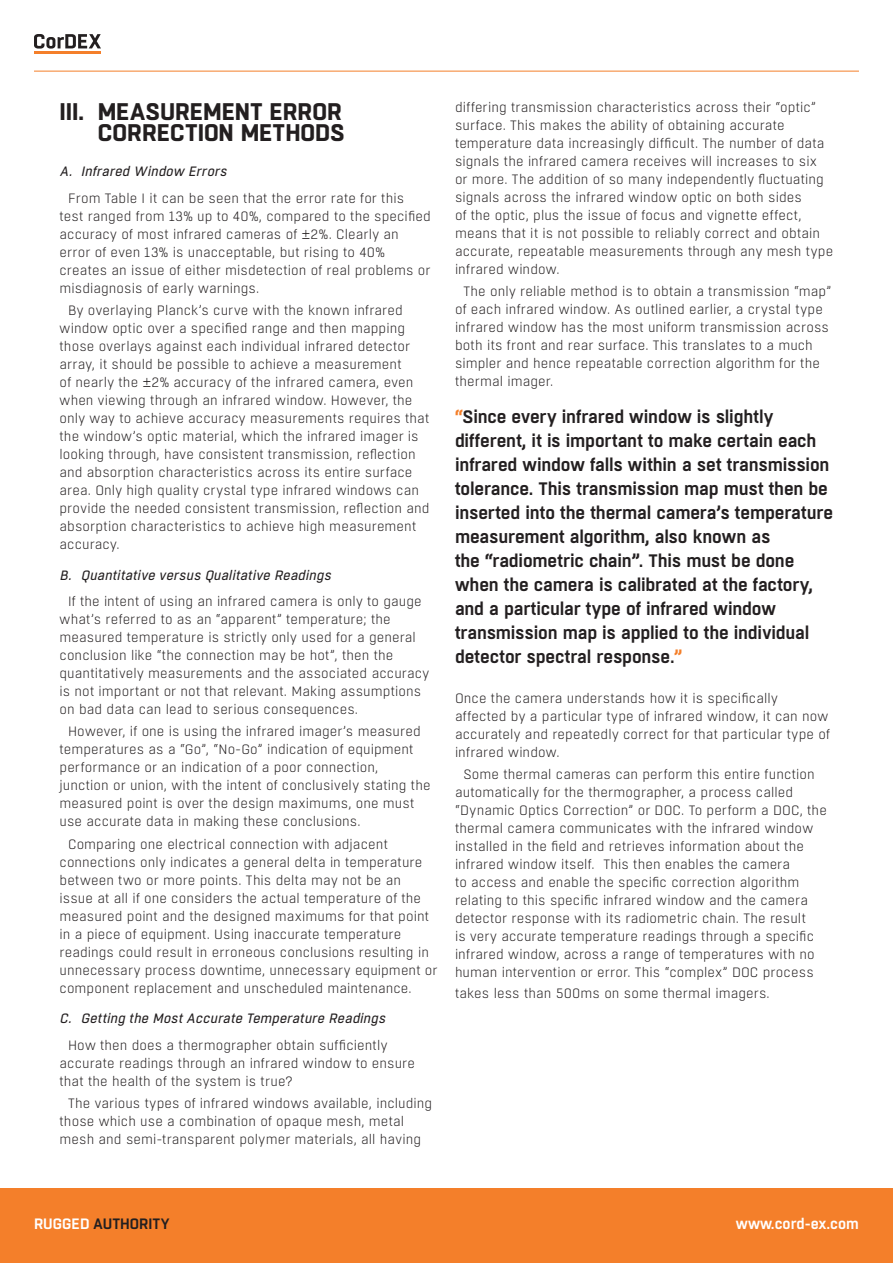
<style>
.page{position:relative;width:893px;height:1263px;background:#fff}
.page>*{position:absolute;margin:0;border:0;box-sizing:border-box;transform-origin:0 0}
.t1{font:700 24px/21px "Boxed";letter-spacing:-.005em;color:#231f20;text-align:right}
.Body{font:600 18px/24px "Boxed";letter-spacing:-.01em;color:#231f20}
.t2{font:600 15px "Boxed";color:#231f20}
.t3{font:600 15px "Boxed";color:#fff}
.Body-2{font:300 13.5px/18px "Boxed";letter-spacing:.005em;color:#231f20}
.Italic_Titles{font:italic 13.5px "Boxed";color:#231f20}
.s1{font-family:"Abadi";font-stretch:condensed}
.s2{color:#f47f2a}
.s3{color:#fff}
</style>
<div class="page">
<svg style="left:34px;top:34px;width:67px;height:15px"></svg>
<hr style="left:34px;top:51px;width:67px;height:3px;background:#f47f2a">
<hr style="left:34px;top:71px;width:825px;height:1px;background:#f47f2a">
<div style="left:0;top:1189px;width:893px;height:74px;background:#f47f2a"></div>
<p class="t1" style="left:60px;top:102px;width:287px">III. MEASUREMENT ERROR<br>CORRECTION METHODS</p>
<p class="Italic_Titles" style="left:60px;top:163px;width:172px">A. Infrared Window Errors</p>
<p class="Body-2" style="left:60px;top:189px;width:373px;text-indent:9px">From Table I it can be seen that the error rate for this test ranged from 13% up to 40%, compared to the specified accuracy of most infrared cameras of <span class="s1">±</span>2%. Clearly an error of even 13% is unacceptable, but rising to 40% creates an issue of either misdetection of real problems or misdiagnosis of early warnings.</p>
<p class="Body-2" style="left:60px;top:301px;width:371px;text-indent:9px">By overlaying Planck’s curve with the known infrared window optic over a specified range and then mapping those overlays against each individual infrared detector array, it should be possible to achieve a measurement<br>of nearly the <span class="s1">±</span>2% accuracy of the infrared camera, even when viewing through an infrared window. However, the only way to achieve accuracy measurements requires that the window’s optic material, which the infrared imager is looking through, have consistent transmission, reflection and absorption characteristics across its entire surface area. Only high quality crystal type infrared windows can provide the needed consistent transmission, reflection and absorption characteristics to achieve high measurement accuracy.</p>
<p class="Italic_Titles" style="left:60px;top:566px;width:277px">B. Quantitative versus Qualitative Readings</p>
<p class="Body-2" style="left:60px;top:593px;width:371px;text-indent:9px">If the intent of using an infrared camera is only to gauge what’s referred to as an “apparent” temperature; the measured temperature is strictly only used for a general conclusion like “the connection may be hot”, then the quantitatively measurements and the associated accuracy is not important or not that relevant. Making assumptions on bad data can lead to serious consequences.</p>
<p class="Body-2" style="left:60px;top:723px;width:373px;text-indent:9px">However, if one is using the infrared imager’s measured temperatures as a “Go”, “No-Go” indication of equipment performance or an indication of a poor connection, junction or union, with the intent of conclusively stating the measured point is over the design maximums, one must use accurate data in making these conclusions.</p>
<p class="Body-2" style="left:60px;top:835px;width:379px;text-indent:9px">Comparing one electrical connection with adjacent connections only indicates a general delta in temperature between two or more points. This delta may not be an issue at all if one considers the actual temperature of the measured point and the designed maximums for that point in a piece of equipment. Using inaccurate temperature readings could result in erroneous conclusions resulting in unnecessary process downtime, unnecessary equipment or component replacement and unscheduled maintenance.</p>
<p class="Italic_Titles" style="left:60px;top:1010px;width:331px">C. Getting the MostAccurate Temperature Readings</p>
<p class="Body-2" style="left:60px;top:1036px;width:357px;text-indent:9px">How then does a thermographer obtain sufficiently accurate readings through an infrared window to ensure that the health of the system is true?</p>
<p class="Body-2" style="left:60px;top:1095px;width:374px;text-indent:9px">The various types of infrared windows available, including those which use a combination of opaque mesh, metal mesh and semi-transparent polymer materials, all having</p>
<p class="Body-2" style="left:455px;top:99px;width:380px">differing transmission characteristics across their “optic” surface. This makes the ability of obtaining accurate temperature data increasingly difficult. The number of data signals the infrared camera receives will increases to six<br>or more. The addition of so many independently fluctuating signals across the infrared window optic on both sides<br>of the optic, plus the issue of focus and vignette effect, means that it is not possible to reliably correct and obtain accurate, repeatable measurements through any mesh type infrared window.</p>
<p class="Body-2" style="left:455px;top:283px;width:378px;text-indent:9px">The only reliable method is to obtain a transmission “map” of each infrared window. As outlined earlier, a crystal type infrared window has the most uniform transmission across both its front and rear surface. This translates to a much simpler and hence repeatable correction algorithm for the thermal imager.</p>
<p class="Body" style="left:455px;top:406px;width:380px"><span class="s2">“</span>Since every infrared window is slightly different, it is important to make certain each infrared window falls within a set transmission tolerance. This transmission map must then be inserted into the thermal camera’s temperature measurement algorithm, also known as<br>the “radiometric chain”. This must be done when the camera is calibrated at the factory, and a particular type of infrared window transmission map is applied to the individual detector spectral response.<span class="s2">”</span></p>
<p class="Body-2" style="left:455px;top:689px;width:376px">Once the camera understands how it is specifically affected by a particular type of infrared window, it can now accurately and repeatedly correct for that particular type of infrared window.</p>
<p class="Body-2" style="left:455px;top:765px;width:373px;text-indent:9px">Some thermal cameras can perform this entire function automatically for the thermographer, a process called “Dynamic Optics Correction” or DOC. To perform a DOC, the thermal camera communicates with the infrared window installed in the field and retrieves information about the infrared window itself. This then enables the camera<br>to access and enable the specific correction algorithm relating to this specific infrared window and the camera detector response with its radiometric chain. The result<br>is very accurate temperature readings through a specific infrared window, across a range of temperatures with no human intervention or error. This “complex” DOC process</p>
<p class="Body-2" style="left:455px;top:984px;width:316px">takes less than 500ms on some thermal imagers.</p>
<p class="t2" style="left:34px;top:1214px;width:137px"><span class="s3">RUGGED</span> AUTHORITY</p>
<p class="t3" style="left:736px;top:1214px;width:125px">www.cord-ex.com</p>
</div>
